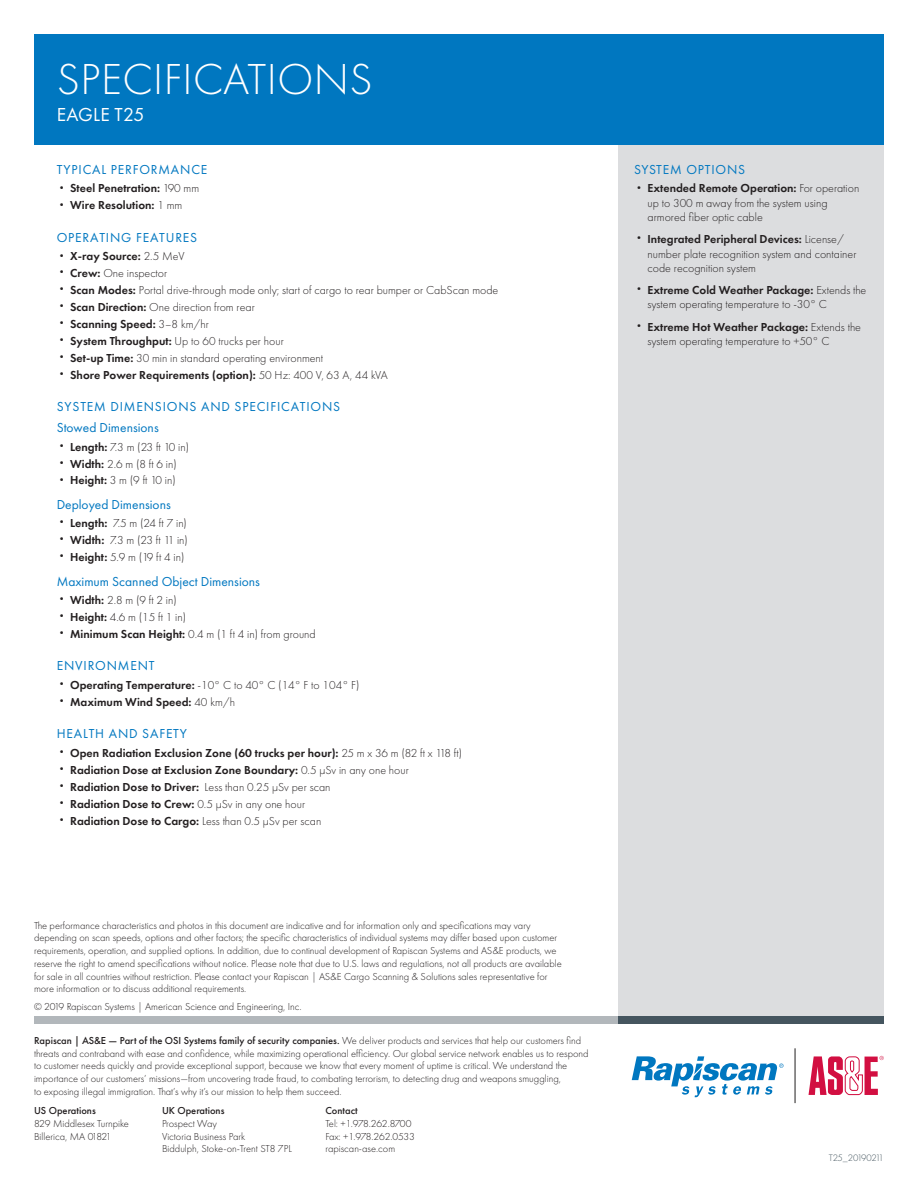
<style>
.page{position:relative;width:918px;height:1188px;background:#fff}
.page>*{position:absolute;margin:0;border:0;box-sizing:border-box;transform-origin:0 0}
.Product_Name_Main_He{font:300 45px "Futura PT";letter-spacing:.01em;color:#fff}
.Product_Name_Descrip{font:19.5px "Futura PT";letter-spacing:.005em;color:#fff}
.Specs_Subhead_Blue{font:13.5px "Futura PT";letter-spacing:.06em;color:#0077c0}
.Specs_2nd_Level_Head{font:13.5px "Futura PT";color:#0077c0}
.t1{font:300 12px/14.2px "Futura PT";color:#231f20}
.t2{font:600 12px "Futura PT";color:#231f20}
.Legal_Copy{font:300 10.5px/12.8px "Futura PT";color:#231f20}
.Legal_Copy_Last{font:300 10.5px/12.8px "Futura PT";color:#231f20}
.Contact_Info_Below_L{font:300 10.5px/12.8px "Futura PT";color:#231f20}
.CODE_Bottom_Back{font:300 9.75px "Futura PT";letter-spacing:-.05em;color:#45555f}
.s1{font-weight:300}
.s2{font-weight:600}
.s3{font-weight:500}
</style>
<div class="page">
<div style="left:619px;top:138px;width:265px;height:880px;background:#dcdddf"></div>
<div style="left:34px;top:1017px;width:589px;height:7px;background:#b2b7bb"></div>
<div style="left:619px;top:1017px;width:265px;height:7px;background:#45555f"></div>
<div style="left:34px;top:34px;width:850px;height:111px;background:#0077c0"></div>
<svg style="left:632px;top:1056px;width:152px;height:41px"></svg>
<svg style="left:809px;top:1056px;width:75px;height:39px"></svg>
<hr style="left:795px;top:1048px;width:1px;height:55px;background:#211e1e">
<p class="Product_Name_Main_He" style="left:57px;top:53px;width:317px">SPECIFICATIONS</p>
<p class="Product_Name_Descrip" style="left:57px;top:103px;width:89px">EAGLE T25</p>
<p class="Specs_Subhead_Blue" style="left:57px;top:161px;width:152px">TYPICAL PERFORMANCE</p>
<p class="t2" style="left:57px;top:181px;width:144px"><sup>•</sup> Steel Penetration: <span class="s1">190 mm</span></p>
<p class="t2" style="left:57px;top:198px;width:127px"><sup>•</sup> Wire Resolution: <span class="s1">1 mm</span></p>
<p class="Specs_Subhead_Blue" style="left:57px;top:229px;width:142px">OPERATING FEATURES</p>
<p class="t2" style="left:57px;top:249px;width:130px"><sup>•</sup> X-ray Source: <span class="s1">2.5 MeV</span></p>
<p class="t1" style="left:57px;top:266px;width:112px"><sup>•</sup> <span class="s2">Crew:</span> One inspector</p>
<p class="t1" style="left:57px;top:283px;width:443px"><sup>•</sup> <span class="s2">Scan Modes:</span> Portal drive-through mode only; start of cargo to rear bumper or CabScan mode</p>
<p class="t1" style="left:57px;top:300px;width:200px"><sup>•</sup> <span class="s2">Scan Direction:</span> One direction from rear</p>
<p class="t2" style="left:57px;top:317px;width:154px"><sup>•</sup> Scanning Speed: <span class="s1">3–8 km/hr</span></p>
<p class="t1" style="left:57px;top:334px;width:229px"><sup>•</sup> <span class="s2">System Throughput:</span> Up to 60 trucks per hour</p>
<p class="t1" style="left:57px;top:351px;width:268px"><sup>•</sup> <span class="s2">Set-up Time:</span> 30 min in standard operating environment</p>
<p class="t2" style="left:57px;top:368px;width:333px"><sup>•</sup> Shore Power Requirements (option): <span class="s1">50 Hz: 400 V, 63 A, 44 kVA</span></p>
<p class="Specs_Subhead_Blue" style="left:57px;top:399px;width:285px">SYSTEM DIMENSIONS AND SPECIFICATIONS</p>
<p class="Specs_2nd_Level_Head" style="left:57px;top:419px;width:104px">Stowed Dimensions</p>
<p class="t1" style="left:57px;top:440px;width:134px"><sup>•</sup> <span class="s2">Length:</span> 7.3 m (23 ft 10 in)</p>
<p class="t1" style="left:57px;top:456px;width:122px"><sup>•</sup> <span class="s2">Width:</span> 2.6 m (8 ft 6 in)</p>
<p class="t1" style="left:57px;top:473px;width:121px"><sup>•</sup> <span class="s2">Height:</span> 3 m (9 ft 10 in)</p>
<p class="Specs_2nd_Level_Head" style="left:57px;top:496px;width:116px">Deployed Dimensions</p>
<p class="t1" style="left:57px;top:516px;width:132px"><sup>•</sup> <span class="s2">Length:</span> 7.5 m (24 ft 7 in)</p>
<p class="t1" style="left:57px;top:533px;width:133px"><sup>•</sup> <span class="s2">Width:</span> 7.3 m (23 ft 11 in)</p>
<p class="t1" style="left:57px;top:550px;width:129px"><sup>•</sup> <span class="s2">Height:</span> 5.9 m (19 ft 4 in)</p>
<p class="Specs_2nd_Level_Head" style="left:57px;top:573px;width:205px">Maximum Scanned Object Dimensions</p>
<p class="t1" style="left:57px;top:593px;width:122px"><sup>•</sup> <span class="s2">Width:</span> 2.8 m (9 ft 2 in)</p>
<p class="t1" style="left:57px;top:610px;width:131px"><sup>•</sup> <span class="s2">Height:</span> 4.6 m (15 ft 1 in)</p>
<p class="t1" style="left:57px;top:627px;width:261px"><sup>•</sup> <span class="s2">Minimum Scan Height:</span> 0.4 m (1 ft 4 in) from ground</p>
<p class="Specs_Subhead_Blue" style="left:57px;top:658px;width:99px">ENVIRONMENT</p>
<p class="t1" style="left:57px;top:678px;width:304px"><sup>•</sup> <span class="s2">Operating Temperature:</span> -10° C to 40° C (14° F to 104° F)</p>
<p class="t2" style="left:57px;top:694px;width:180px"><sup>•</sup> Maximum Wind Speed: <span class="s1">40 km/h</span></p>
<p class="Specs_Subhead_Blue" style="left:57px;top:726px;width:132px">HEALTH AND SAFETY</p>
<p class="t2" style="left:57px;top:745px;width:407px"><sup>•</sup> Open Radiation Exclusion Zone (60 trucks per hour): <span class="s1">25 m x 36 m (82 ft x 118 ft)</span></p>
<p class="t2" style="left:57px;top:762px;width:354px"><sup>•</sup> Radiation Dose at Exclusion Zone Boundary: <span class="s1">0.5 μSv in any one hour</span></p>
<p class="t2" style="left:57px;top:779px;width:275px"><sup>•</sup> Radiation Dose to Driver: <span class="s1">Less than 0.25 μSv per scan</span></p>
<p class="t2" style="left:57px;top:796px;width:250px"><sup>•</sup> Radiation Dose to Crew: <span class="s1">0.5 μSv in any one hour</span></p>
<p class="t2" style="left:57px;top:813px;width:266px"><sup>•</sup> Radiation Dose to Cargo: <span class="s1">Less than 0.5 μSv per scan</span></p>
<p class="Legal_Copy" style="left:34px;top:919px;width:529px">The performance characteristics and photos in this document are indicative and for information only and specifications may vary depending on scan speeds, options and other factors; the specific characteristics of individual systems may differ based upon customer requirements, operation, and supplied options. In addition, due to continual development of Rapiscan Systems and AS&amp;E products, we reserve the right to amend specifications without notice. Please note that due to U.S. laws and regulations, not all products are available for sale in all countries without restriction. Please contact your Rapiscan | AS&amp;E Cargo Scanning &amp; Solutions sales representative for more information or to discuss additional requirements.</p>
<p class="Legal_Copy" style="left:34px;top:1000px;width:269px">© 2019 Rapiscan Systems | American Science and Engineering, Inc.</p>
<p class="Legal_Copy_Last" style="left:34px;top:1034px;width:556px"><span class="s3">Rapiscan | AS&amp;E — Part of the OSI Systems family of security companies.</span> We deliver products and services that help our customers find threats and contraband with ease and confidence, while maximizing operational efficiency. Our global service network enables us to respond to customer needs quickly and provide exceptional support, because we know that every moment of uptime is critical. We understand the importance of our customers’ missions—from uncovering trade fraud, to combating terrorism, to detecting drug and weapons smuggling,<br>to exposing illegal immigration. That’s why it’s our mission to help them succeed.</p>
<p class="Contact_Info_Below_L" style="left:34px;top:1104px;width:97px"><span class="s3">US Operations<br></span>829 Middlesex Turnpike<br>Billerica, MA 01821</p>
<p class="Contact_Info_Below_L" style="left:162px;top:1104px;width:131px"><span class="s3">UK Operations<br></span>Prospect Way<br>Victoria Business Park<br>Biddulph, Stoke-on-Trent ST8 7PL</p>
<p class="Contact_Info_Below_L" style="left:325px;top:1104px;width:91px"><span class="s3">Contact<br></span>Tel: +1.978.262.8700<br>Fax: +1.978.262.0533 rapiscan-ase.com</p>
<p class="Specs_Subhead_Blue" style="left:634px;top:161px;width:113px">SYSTEM OPTIONS</p>
<p class="t1" style="left:648px;top:181px;width:213px;text-indent:-14px"><sup>•</sup> <span class="s2">Extended Remote Operation:</span> For operation up to 300 m away from the system using armored fiber optic cable</p>
<p class="t1" style="left:648px;top:232px;width:210px;text-indent:-14px"><sup>•</sup> <span class="s2">Integrated Peripheral Devices:</span> License/ number plate recognition system and container code recognition system</p>
<p class="t1" style="left:648px;top:283px;width:220px;text-indent:-14px"><sup>•</sup> <span class="s2">Extreme Cold Weather Package:</span> Extends the system operating temperature to -30° C</p>
<p class="t1" style="left:648px;top:320px;width:215px;text-indent:-14px"><sup>•</sup> <span class="s2">Extreme Hot Weather Package:</span> Extends the system operating temperature to +50° C</p>
<p class="CODE_Bottom_Back" style="left:829px;top:1153px;width:57px">T25_20190211</p>
</div>
